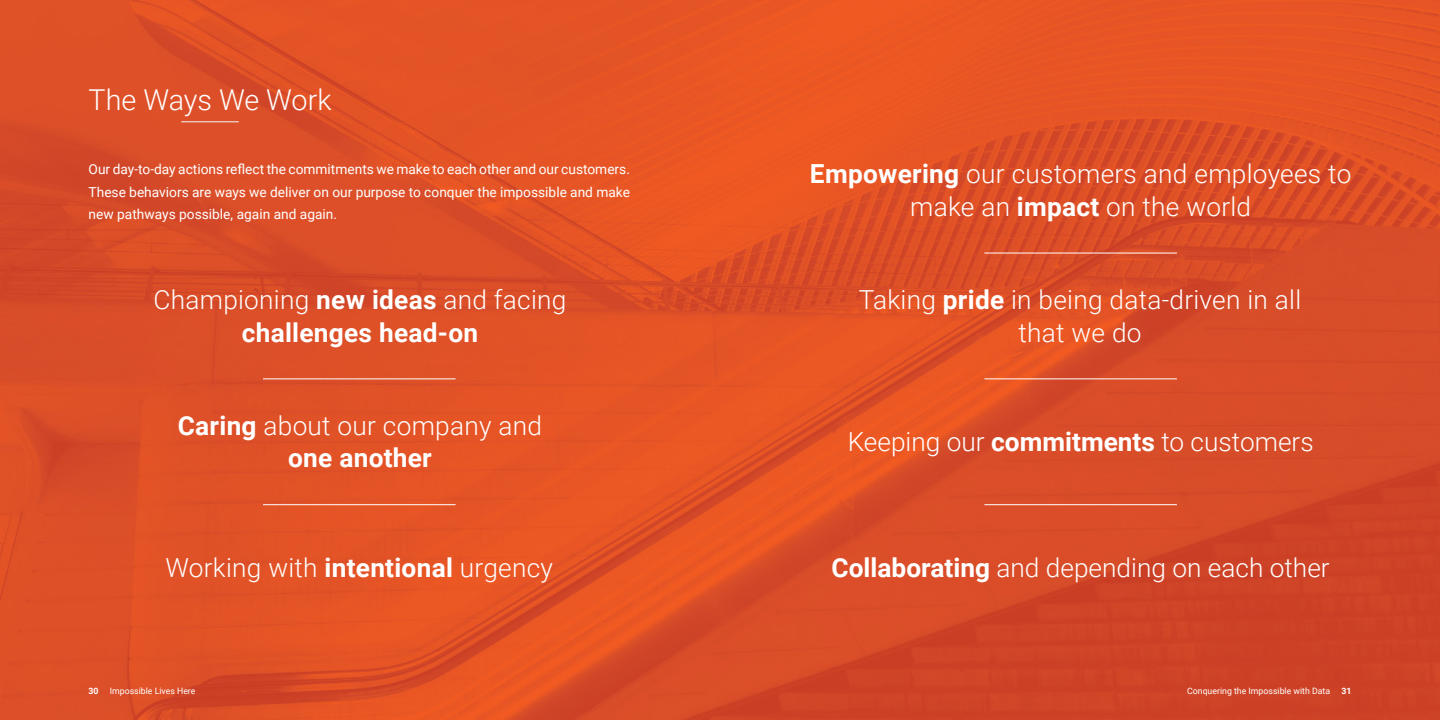
<style>
.page{position:relative;width:1440px;height:720px;background:#fff}
.page>*{position:absolute;margin:0;border:0;box-sizing:border-box;transform-origin:0 0}
.t1{font:300 28.75px "Roboto";color:#fff}
.t2{font:300 26.25px/32.5px "Roboto";letter-spacing:.01em;color:#fff;text-align:center}
.t3{font:700 26.25px/32.5px "Roboto";letter-spacing:.01em;color:#fff;text-align:center}
.t4{font:13.75px/22.5px "Roboto";color:#fff;text-align:justify}
.t5{font:8.75px "Roboto";color:#fff}
.t6{font:700 8.75px "Roboto";color:#fff}
.s1{font-weight:300}
.s2{font-weight:700}
</style>
<div class="page">
<img style="left:0;top:0;width:1440px;height:720px">
<hr style="left:181px;top:121px;width:58px;height:1px;background:#f2f9fa">
<hr style="left:984px;top:253px;width:193px;height:1px;background:#fff">
<hr style="left:984px;top:379px;width:193px;height:1px;background:#fff">
<hr style="left:984px;top:504px;width:193px;height:1px;background:#fff">
<hr style="left:263px;top:379px;width:193px;height:1px;background:#fff">
<hr style="left:263px;top:504px;width:193px;height:1px;background:#fff">
<p class="t1" style="left:89px;top:80px;width:244px">The Ways We Work</p>
<p class="t4" style="left:89px;top:157px;width:543px">Our day-to-day actions reflect the commitments we make to each other and our customers.<br>These behaviors are ways we deliver on our purpose to conquer the impossible and make new pathways possible, again and again.</p>
<p class="t3" style="left:154px;top:283px;width:414px"><span class="s1">Championing</span> new ideas <span class="s1">and facing </span>challenges head-on</p>
<p class="t2" style="left:178px;top:408px;width:366px"><span class="s2">Caring</span> about our company and <span class="s2">one another</span></p>
<p class="t2" style="left:166px;top:550px;width:389px">Working with <span class="s2">intentional</span> urgency</p>
<p class="t2" style="left:810px;top:157px;width:543px"><span class="s2">Empowering</span> our customers and employees to make an <span class="s2">impact</span> on the world</p>
<p class="t2" style="left:859px;top:283px;width:444px">Taking <span class="s2">pride</span> in being data-driven in all that we do</p>
<p class="t2" style="left:848px;top:425px;width:467px">Keeping our <span class="s2">commitments</span> to customers</p>
<p class="t2" style="left:832px;top:550px;width:500px"><span class="s2">Collaborating</span> and depending on each other</p>
<p class="t6" style="left:89px;top:685px;width:12px">30</p>
<p class="t5" style="left:110px;top:685px;width:87px">Impossible Lives Here</p>
<p class="t5" style="left:1187px;top:685px;width:145px">Conquering the Impossible with Data</p>
<p class="t6" style="left:1341px;top:685px;width:12px">31</p>
</div>
